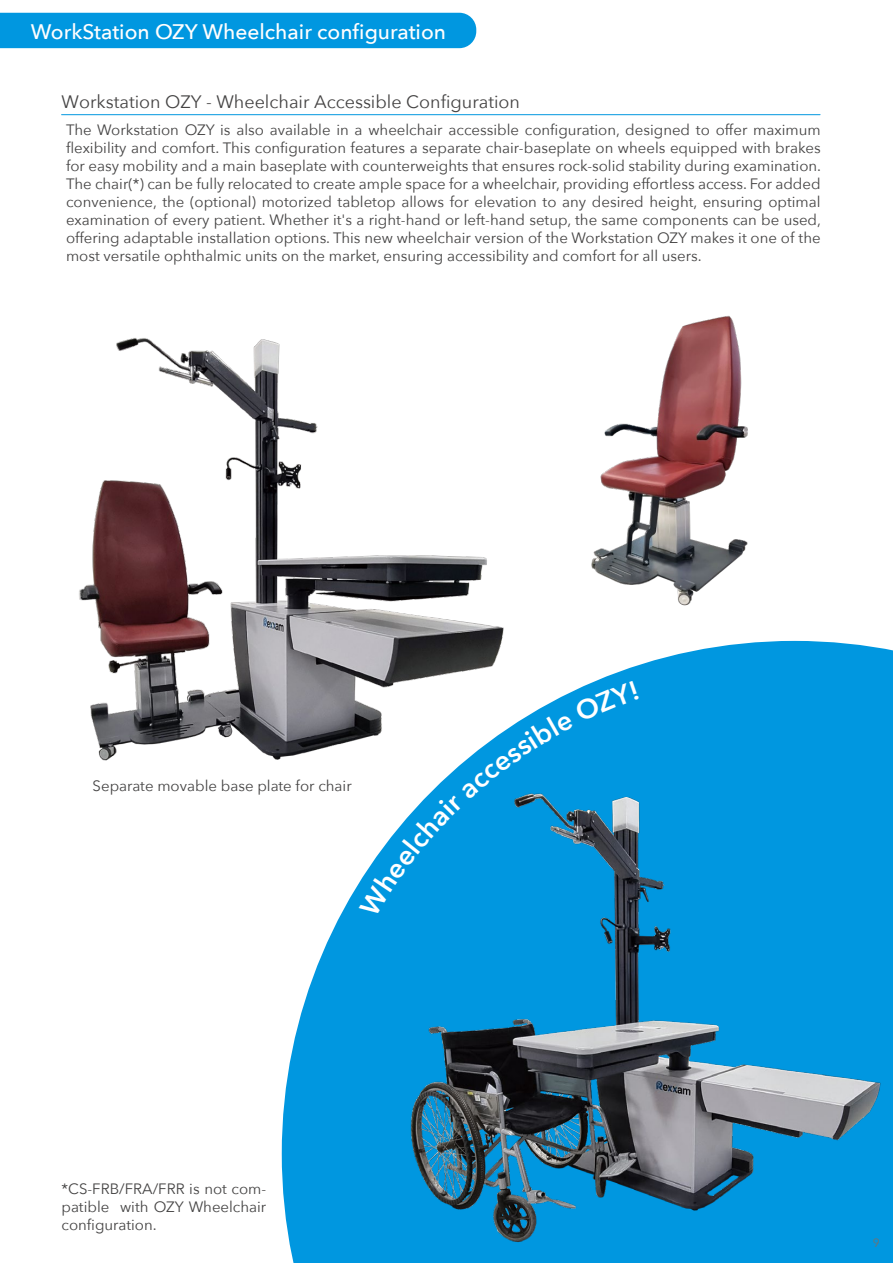
<style>
.page{position:relative;width:893px;height:1263px;background:#fff}
.page>*{position:absolute;margin:0;border:0;box-sizing:border-box;transform-origin:0 0}
.t1{font:500 21px "Avenir Next";color:#fffefe}
.t2{font:18px "Avenir Next";color:#444343}
.t3{font:15px/18px "Avenir Next";color:#444343;text-align:justify}
.t4{font:12px "Avenir Next";color:#727171}
</style>
<div class="page">
<svg style="left:282px;top:641px;width:611px;height:622px;fill:#0097e0"></svg>
<div style="left:0;top:13px;width:476px;height:35px;background:#0097e0"></div>
<hr style="left:62px;top:114px;width:758px;height:1px;background:#0097e0">
<img style="left:387px;top:765px;width:506px;height:489px">
<img style="left:79px;top:338px;width:443px;height:450px">
<img style="left:591px;top:315px;width:157px;height:291px">
<svg style="left:359px;top:680px;width:280px;height:238px"></svg>
<h1 class="t1" style="left:31px;top:14px;width:417px">WorkStation OZY Wheelchair configuration</h1>
<p class="t2" style="left:62px;top:86px;width:460px">Workstation OZY - Wheelchair Accessible Configuration</p>
<p class="t3" style="left:66px;top:120px;width:756px">The Workstation OZY is also available in a wheelchair accessible configuration, designed to offer maximum flexibility and comfort. This configuration features a separate chair-baseplate on wheels equipped with brakes for easy mobility and a main baseplate with counterweights that ensures rock-solid stability during examination.<br>The chair(*) can be fully relocated to create ample space for a wheelchair, providing effortless access. For added convenience, the (optional) motorized tabletop allows for elevation to any desired height, ensuring optimal examination of every patient. Whether it's a right-hand or left-hand setup, the same components can be used, offering adaptable installation options. This new wheelchair version of the Workstation OZY makes it one of the most versatile ophthalmic units on the market, ensuring accessibility and comfort for all users.</p>
<p class="t3" style="left:93px;top:776px;width:261px">Separate movable base plate for chair</p>
<p class="t3" style="left:62px;top:1179px;width:206px">*CS-FRB/FRA/FRR is not com&shy;patible with OZY Wheelchair configuration.</p>
<p class="t4" style="left:873px;top:1232px;width:8px">9</p>
</div>
